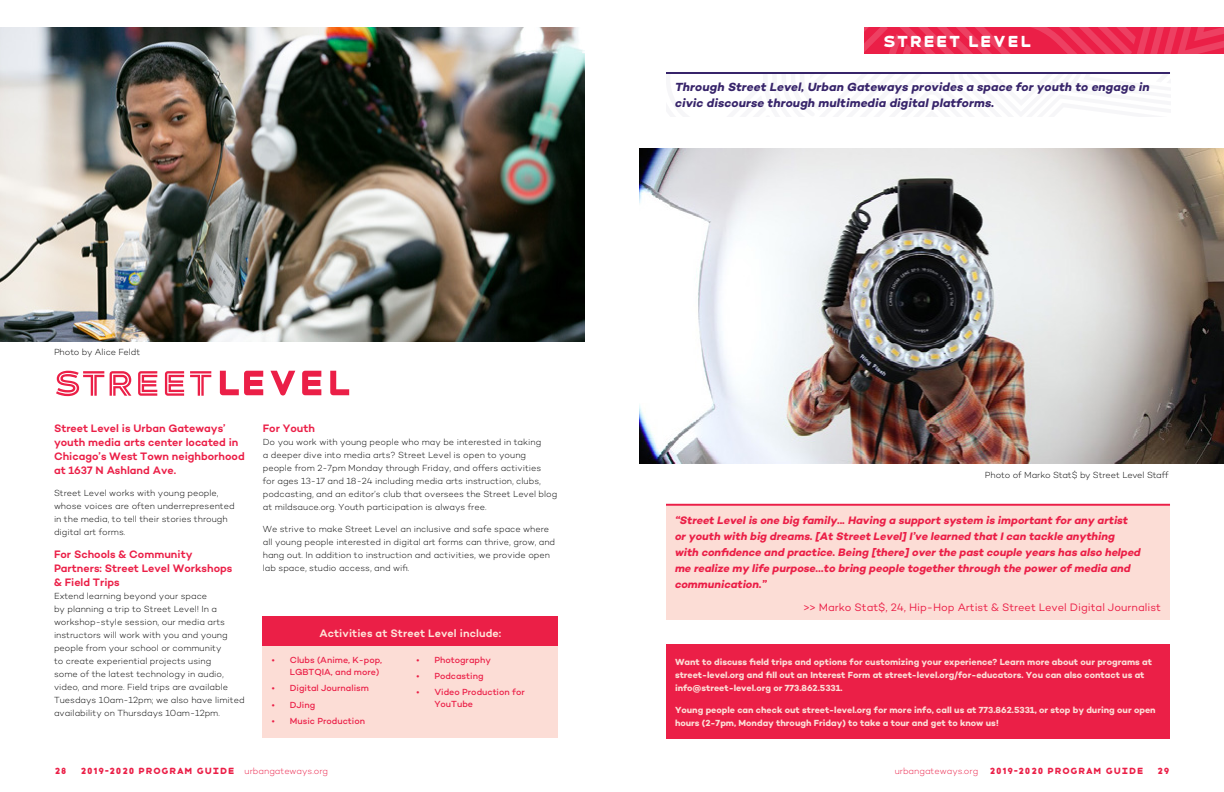
<style>
.page{position:relative;width:1224px;height:792px;background:#fff}
.page>*{position:absolute;margin:0;border:0;box-sizing:border-box;transform-origin:0 0}
.t1{font:16px "Faust Havelock Solid";letter-spacing:-.05em;color:#fff}
.t2{font:italic 700 12px/16px "Campton";letter-spacing:.01em;color:#37246a}
.t3{font:italic 700 11px/16px "Campton";color:#eb1f47}
.t4{font:600 11px/14px "Campton";color:#eb1f47}
.t5{font:11px "Campton";color:#eb1f47}
.t6{font:600 11px "Campton";letter-spacing:.01em;color:#fee6da}
.t7{font:300 9px/13px "Campton";color:#000}
.t8{font:700 9px/13px "Campton";color:#fcddd6}
.t9{font:500 9px/12px "Campton";color:#eb1f47}
.t10{font:9px "Faust Havelock Solid";letter-spacing:-.05em;color:#eb1f47}
.s1{font-family:"Campton";font-weight:300}
</style>
<div class="page">
<svg style="left:864px;top:27px;width:360px;height:27px;background:#eb2c52"></svg>
<div style="left:263px;top:616px;width:295px;height:33px;background:#eb1f47"></div>
<div style="left:263px;top:646px;width:295px;height:92px;background:#fcddd6"></div>
<svg style="left:220px;top:371px;width:129px;height:24px"></svg>
<svg style="left:56px;top:371px;width:155px;height:25px"></svg>
<img style="left:0;top:27px;width:585px;height:315px">
<div style="left:666px;top:645px;width:504px;height:94px;background:#eb1f47"></div>
<img style="left:639px;top:149px;width:585px;height:315px">
<hr style="left:666px;top:72px;width:504px;height:2px;background:#37246a">
<div style="left:666px;top:506px;width:504px;height:114px;background:#fcddd6"></div>
<hr style="left:666px;top:504px;width:504px;height:2px;background:#eb1f47">
<h1 class="t1" style="left:882px;top:28px;width:152px">STREET LEVEL</h1>
<p class="t7" style="left:54px;top:345px;width:88px">Photo by Alice Feldt</p>
<p class="t4" style="left:54px;top:421px;width:192px">Street Level is Urban Gateways’ youth media arts center located in<br>Chicago’s West Town neighborhood at 1637 N Ashland Ave.</p>
<p class="t7" style="left:54px;top:486px;width:182px">Street Level works with young people, whose voices are often underrepresented in the media, to tell their stories through digital art forms.</p>
<p class="t4" style="left:54px;top:547px;width:180px">For Schools &amp; Community<br>Partners: Street Level Workshops &amp; Field Trips</p>
<p class="t7" style="left:54px;top:589px;width:192px">Extend learning beyond your space<br>by planning a trip to Street Level! In a workshop-style session, our media arts instructors will work with you and young people from your school or community<br>to create experiential projects using<br>some of the latest technology in audio, video, and more. Field trips are available Tuesdays 10am-12pm; we also have limited availability on Thursdays 10am-12pm.</p>
<p class="t4" style="left:263px;top:421px;width:54px">For Youth</p>
<p class="t7" style="left:263px;top:435px;width:296px">Do you work with young people who may be interested in taking<br>a deeper dive into media arts? Street Level is open to young people from 2-7pm Monday through Friday, and offers activities<br>for ages 13-17 and 18-24 including media arts instruction, clubs, podcasting, and an editor’s club that oversees the Street Level blog at mildsauce.org. Youth participation is always free.</p>
<p class="t7" style="left:263px;top:522px;width:294px">We strive to make Street Level an inclusive and safe space where all young people interested in digital art forms can thrive, grow, and hang out. In addition to instruction and activities, we provide open lab space, studio access, and wifi.</p>
<p class="t6" style="left:319px;top:626px;width:183px">Activities at Street Level include:</p>
<p class="t9" style="left:290px;top:653px;width:94px;text-indent:-18px">• Clubs (Anime, K-pop,<br>LGBTQIA, and more)</p>
<p class="t9" style="left:272px;top:682px;width:99px">• Digital Journalism</p>
<p class="t9" style="left:272px;top:698px;width:45px">• DJing</p>
<p class="t9" style="left:272px;top:715px;width:95px">• Music Production</p>
<p class="t9" style="left:416px;top:653px;width:76px">• Photography</p>
<p class="t9" style="left:416px;top:670px;width:69px">• Podcasting</p>
<p class="t9" style="left:434px;top:686px;width:92px;text-indent:-18px">• Video Production for<br>YouTube</p>
<h2 class="t2" style="left:675px;top:78px;width:476px">Through Street Level, Urban Gateways provides a space for youth to engage in civic discourse through multimedia digital platforms.</h2>
<p class="t7" style="left:985px;top:468px;width:185px">Photo of Marko Stat$ by Street Level Staff</p>
<p class="t3" style="left:675px;top:512px;width:467px">“Street Level is one big family... Having a support system is important for any artist or youth with big dreams. [At Street Level] I’ve learned that I can tackle anything with confidence and practice. Being [there] over the past couple years has also helped me realize my life purpose…to bring people together through the power of media and communication.”</p>
<p class="t5" style="left:804px;top:600px;width:359px">&gt;&gt; Marko Stat$, 24, Hip-Hop Artist &amp; Street Level Digital Journalist</p>
<p class="t8" style="left:675px;top:655px;width:479px">Want to discuss field trips and options for customizing your experience? Learn more about our programs at street-level.org and fill out an Interest Form at street-level.org/for-educators. You can also contact us at info@street-level.org or 773.862.5331.</p>
<p class="t8" style="left:675px;top:703px;width:482px">Young people can check out street-level.org for more info, call us at 773.862.5331, or stop by during our open hours (2-7pm, Monday through Friday) to take a tour and get to know us!</p>
<p class="t10" style="left:54px;top:763px;width:14px">28</p>
<p class="t10" style="left:80px;top:763px;width:250px">2019-2020 PROGRAM GUIDE <span class="s1">urbangateways.org</span></p>
<p class="t10" style="left:895px;top:763px;width:251px"><span class="s1">urbangateways.org</span> 2019-2020 PROGRAM GUIDE</p>
<p class="t10" style="left:1157px;top:763px;width:15px">29</p>
</div>
